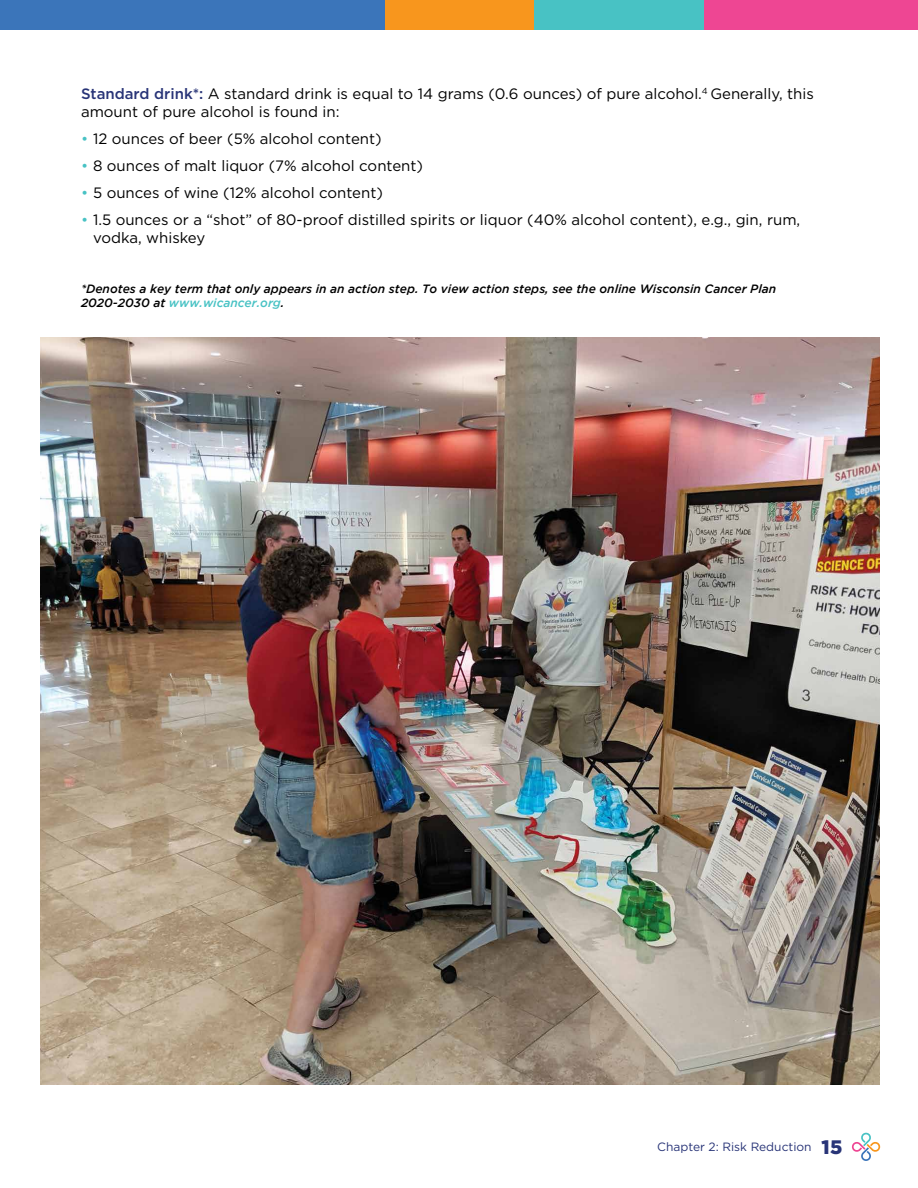
<style>
.page{position:relative;width:918px;height:1188px;background:#fff}
.page>*{position:absolute;margin:0;border:0;box-sizing:border-box;transform-origin:0 0}
.t1{font:15px/18px "Gotham";color:#000}
.t2{font:italic 500 12px/14.4px "Gotham";color:#000}
.t3{font:12px "Gotham HTF";color:#283477}
.s1{font-weight:500;color:#283477}
.s2{color:#48c2c4}
.s3{font-family:"Gotham";font-weight:900;font-size:19.5px}
</style>
<div class="page">
<div style="left:534px;top:0;width:384px;height:29px;background:#ee4693"></div>
<div style="left:356px;top:0;width:347px;height:29px;background:#48c2c4"></div>
<div style="left:224px;top:0;width:310px;height:29px;background:#f8961d"></div>
<div style="left:0;top:0;width:384px;height:29px;background:#3b75ba"></div>
<img style="left:40px;top:338px;width:839px;height:747px">
<svg style="left:851px;top:1132px;width:30px;height:29px"></svg>
<p class="t1" style="left:81px;top:84px;width:734px"><span class="s1">Standard drink*:</span> A standard drink is equal to 14 grams (0.6 ounces) of pure alcohol.<sup>4</sup> Generally, this amount of pure alcohol is found in:</p>
<p class="t1" style="left:81px;top:129px;width:302px"><span class="s2">•</span> 12 ounces of beer (5% alcohol content)</p>
<p class="t1" style="left:81px;top:156px;width:344px"><span class="s2">•</span> 8 ounces of malt liquor (7% alcohol content)</p>
<p class="t1" style="left:81px;top:183px;width:303px"><span class="s2">•</span> 5 ounces of wine (12% alcohol content)</p>
<p class="t1" style="left:93px;top:210px;width:709px;text-indent:-12px"><span class="s2">•</span> 1.5 ounces or a “shot” of 80-proof distilled spirits or liquor (40% alcohol content), e.g., gin, rum, vodka, whiskey</p>
<p class="t2" style="left:81px;top:282px;width:697px">*Denotes a key term that only appears in an action step. To view action steps, see the online Wisconsin Cancer Plan<br>2020-2030 at <span class="s2">www.wicancer.org</span>.</p>
<p class="t3" style="left:657px;top:1140px;width:187px">Chapter 2: Risk Reduction <span class="s3">15</span></p>
</div>
